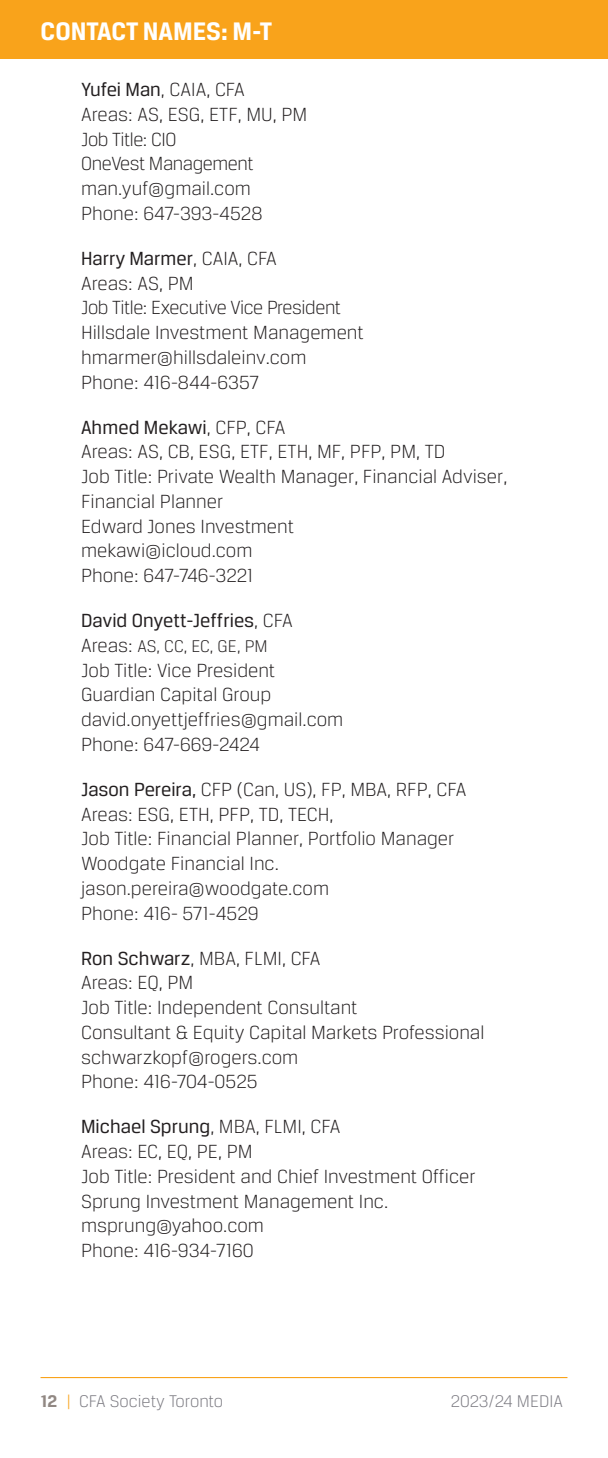
<style>
.page{position:relative;width:608px;height:1458px;background:#fff}
.page>*{position:absolute;margin:0;border:0;box-sizing:border-box;transform-origin:0 0}
.t1{font:700 27px "Breuer Text";color:#fff}
.index_1{font:300 20.25px/24.8px "Breuer Text";color:#231f20}
.index_1-2{font:20.25px "Breuer Text";color:#231f20}
.t2{font:300 18px "Breuer Text";color:#7b7a81}
.index_1-3{font:300 18px "Breuer Text";color:#231f20}
.s1{font-weight:400}
.s2{font-weight:300}
.s3{font-size:20.25px}
.s4{font-weight:700;color:#918883}
.s5{color:#f9a31b}
</style>
<div class="page">
<hr style="left:40px;top:1377px;width:527px;height:1px;background:#f9a31b">
<div style="left:0;top:0;width:608px;height:58px;background:#f9a31b"></div>
<p class="t1" style="left:40px;top:17px;width:233px">CONTACT NAMES: M-T</p>
<p class="index_1" style="left:81px;top:77px;width:228px"><span class="s1">Yufei Man</span>, CAIA, CFA<br>Areas: AS, ESG, ETF, MU, PM<br>Job Title: CIO<br>OneVest Management man.yuf@gmail.com<br>Phone: 647-393-4528</p>
<p class="index_1" style="left:81px;top:246px;width:284px"><span class="s1">Harry Marmer</span>, CAIA, CFA<br>Areas: AS, PM<br>Job Title: Executive Vice President<br>Hillsdale Investment Management hmarmer@hillsdaleinv.com<br>Phone: 416-844-6357</p>
<p class="index_1" style="left:81px;top:415px;width:427px"><span class="s1">Ahmed Mekawi</span>, CFP, CFA<br>Areas: AS, CB, ESG, ETF, ETH, MF, PFP, PM, TD<br>Job Title: Private Wealth Manager, Financial Adviser,<br>Financial Planner<br>Edward Jones Investment<br>mekawi@icloud.com<br>Phone: 647-746-3221</p>
<p class="index_1-2" style="left:81px;top:610px;width:213px">David Onyett-Jeffries<span class="s2">, CFA</span></p>
<p class="index_1-3" style="left:81px;top:637px;width:188px"><span class="s3">Areas:</span> AS, CC, EC, GE, PM</p>
<p class="index_1" style="left:81px;top:658px;width:264px">Job Title: Vice President<br>Guardian Capital Group david.onyettjeffries@gmail.com<br>Phone: 647-669-2424</p>
<p class="index_1" style="left:81px;top:777px;width:386px"><span class="s1">Jason Pereira,</span> CFP (Can, US), FP, MBA, RFP, CFA Areas: ESG, ETH, PFP, TD, TECH,<br>Job Title: Financial Planner, Portfolio Manager Woodgate Financial Inc. jason.pereira@woodgate.com<br>Phone: 416- 571-4529</p>
<p class="index_1" style="left:81px;top:946px;width:405px"><span class="s1">Ron Schwarz</span>, MBA, FLMI, CFA<br>Areas: EQ, PM<br>Job Title: Independent Consultant<br>Consultant &amp; Equity Capital Markets Professional schwarzkopf@rogers.com<br>Phone: 416-704-0525</p>
<p class="index_1" style="left:81px;top:1114px;width:396px"><span class="s1">Michael Sprung</span>, MBA, FLMI, CFA<br>Areas: EC, EQ, PE, PM<br>Job Title: President and Chief Investment Officer<br>Sprung Investment Management Inc. msprung@yahoo.com<br>Phone: 416-934-7160</p>
<p class="t2" style="left:40px;top:1392px;width:184px"><span class="s4">12</span> <span class="s5">|</span> CFA Society Toronto</p>
<p class="t2" style="left:450px;top:1392px;width:114px">2023/24 MEDIA</p>
</div>
